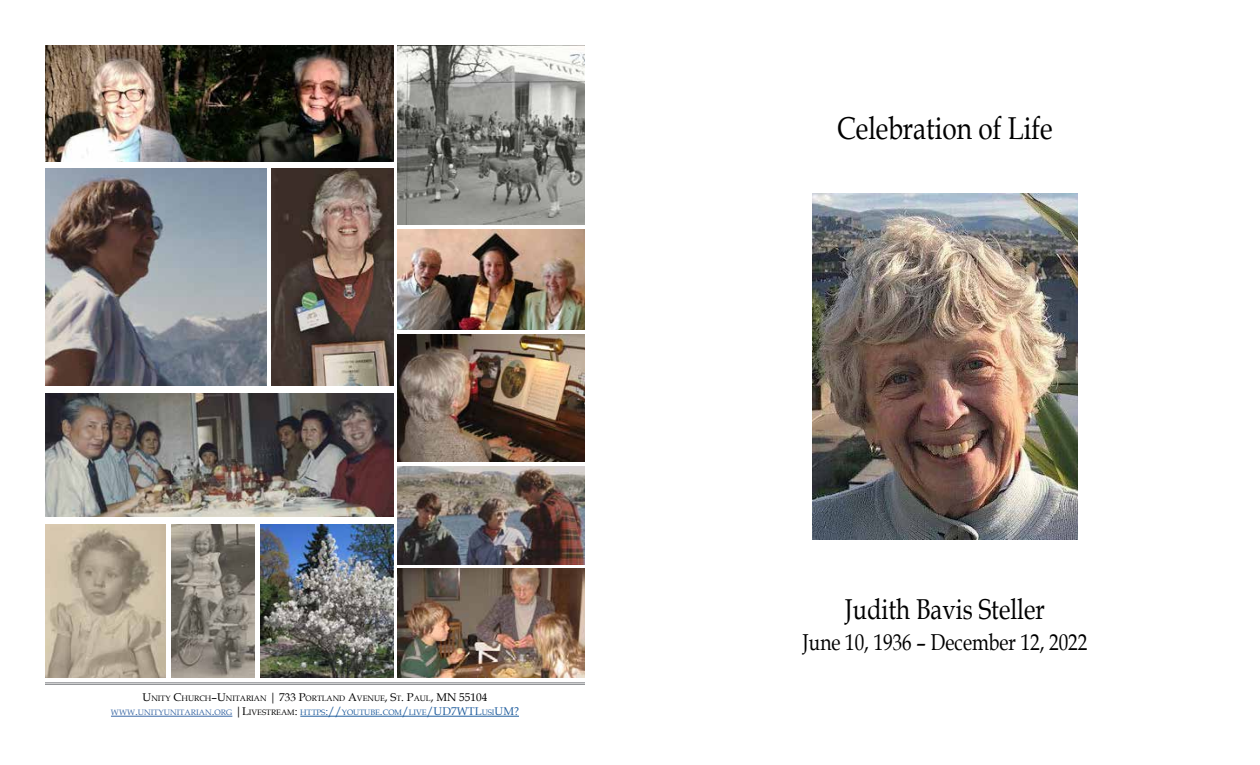
<style>
.page{position:relative;width:1260px;height:765px;background:#fff}
.page>*{position:absolute;margin:0;border:0;box-sizing:border-box;transform-origin:0 0}
.t1{font:31.62px "Book Antiqua";color:#000;scale:.83 1}
.t2{font:28.75px "Book Antiqua";color:#000;scale:.83 1}
.t3{font:23px "Book Antiqua";color:#000;scale:.83 1}
.t4{font:7.88px/13.5px "Book Antiqua";color:#000}
.t5{font:7.88px "Book Antiqua";color:#215e9e}
.s1{font-size:11.25px}
.s2{color:#3a68a5}
.s3{font-size:11.25px;color:#3a68a5}
.s4{color:#215e9e}
.s5{font-size:11.25px;color:#215e9e}
</style>
<div class="page">
<hr style="left:111px;top:716px;width:121px;height:1px;background:#3a68a5">
<hr style="left:300px;top:716px;width:219px;height:1px;background:#215e9e">
<hr style="left:45px;top:682px;width:540px;height:1px;background:#939598">
<hr style="left:45px;top:684px;width:540px;height:1px;background:#939598">
<img style="left:813px;top:194px;width:264px;height:346px">
<img style="left:260px;top:525px;width:133px;height:153px">
<img style="left:398px;top:45px;width:187px;height:180px">
<img style="left:45px;top:45px;width:348px;height:116px">
<img style="left:398px;top:569px;width:187px;height:109px">
<img style="left:171px;top:525px;width:84px;height:153px">
<img style="left:45px;top:525px;width:120px;height:153px">
<img style="left:45px;top:393px;width:348px;height:124px">
<img style="left:398px;top:334px;width:187px;height:128px">
<img style="left:45px;top:169px;width:221px;height:216px">
<img style="left:398px;top:466px;width:187px;height:98px">
<img style="left:398px;top:229px;width:187px;height:101px">
<img style="left:272px;top:169px;width:121px;height:216px">
<p class="t4" style="left:111px;top:692px;width:378px;text-indent:32px"><span class="s1">U</span>NITY <span class="s1">C</span>HURCH<span class="s1">–U</span>NITARIAN <span class="s1">| 733 P</span>ORTLAND <span class="s1">A</span>VENUE<span class="s1">, S</span>T<span class="s1">. P</span>AUL<span class="s1">, MN 55104<br></span><span class="s2">WWW</span><span class="s3">.</span><span class="s2">UNITYUNITARIAN</span><span class="s3">.</span><span class="s2">ORG</span> <span class="s1">|L</span>IVESTREAM<span class="s1">:</span> <span class="s4">HTTPS</span> <span class="s5">://</span><span class="s4">YOUTUBE</span><span class="s5">.</span><span class="s4">COM</span><span class="s5">/</span><span class="s4">LIVE</span><span class="s5">/UD7WTL</span></p>
<p class="t5" style="left:482px;top:707px;width:39px">USI<span class="s1">UM?</span></p>
<h1 class="t1" style="left:837px;top:106px;width:261px">Celebration of Life</h1>
<h2 class="t2" style="left:845px;top:589px;width:243px">Judith Bavis Steller</h2>
<h3 class="t3" style="left:803px;top:626px;width:344px">June 10, 1936 – December 12, 2022</h3>
</div>
